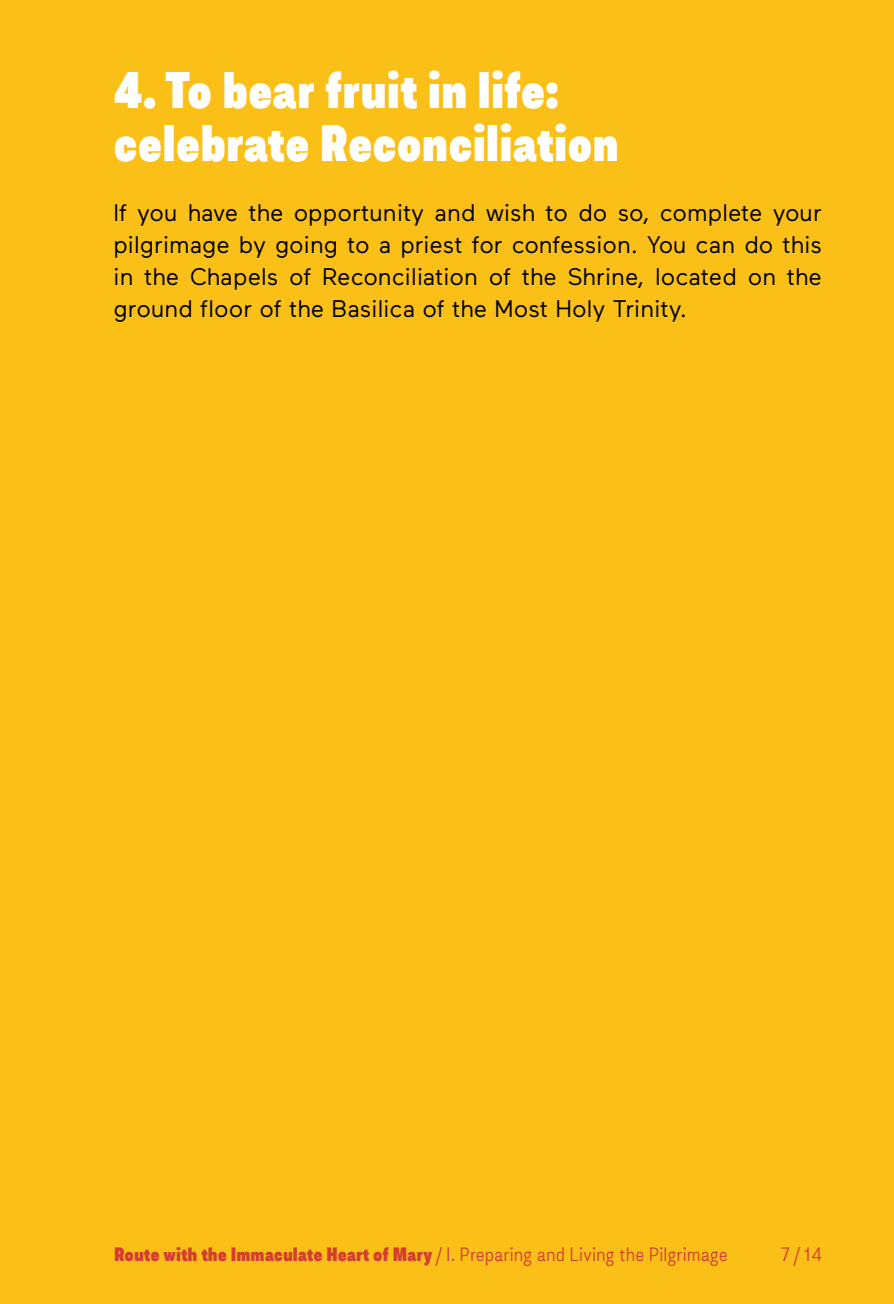
<style>
.page{position:relative;width:894px;height:1304px;background:#fff}
.page>*{position:absolute;margin:0;border:0;box-sizing:border-box;transform-origin:0 0}
.t1{font:800 48px/52.8px "Asket Condensed";color:#fff}
.t2{font:24px/32px "Maax";color:#000;text-align:justify}
.t3{font:300 18px "Asket Narrow";color:#d43e30}
.s1{font-family:"Asket Condensed";font-weight:800}
</style>
<div class="page">
<div style="left:0;top:0;width:893px;height:1304px;background:#fac017"></div>
<h1 class="t1" style="left:113px;top:63px;width:507px">4. To bear fruit in life: celebrate Reconciliation</h1>
<p class="t2" style="left:113px;top:197px;width:710px">If you have the opportunity and wish to do so, complete your pilgrimage by going to a priest for confession. You can do this in the Chapels of Reconciliation of the Shrine, located on the ground floor of the Basilica of the Most Holy Trinity.</p>
<p class="t3" style="left:114px;top:1241px;width:615px"><span class="s1">Route with the Immaculate Heart of Mary</span> / I. Preparing and Living the Pilgrimage</p>
<p class="t3" style="left:780px;top:1241px;width:44px">7 / 14</p>
</div>
